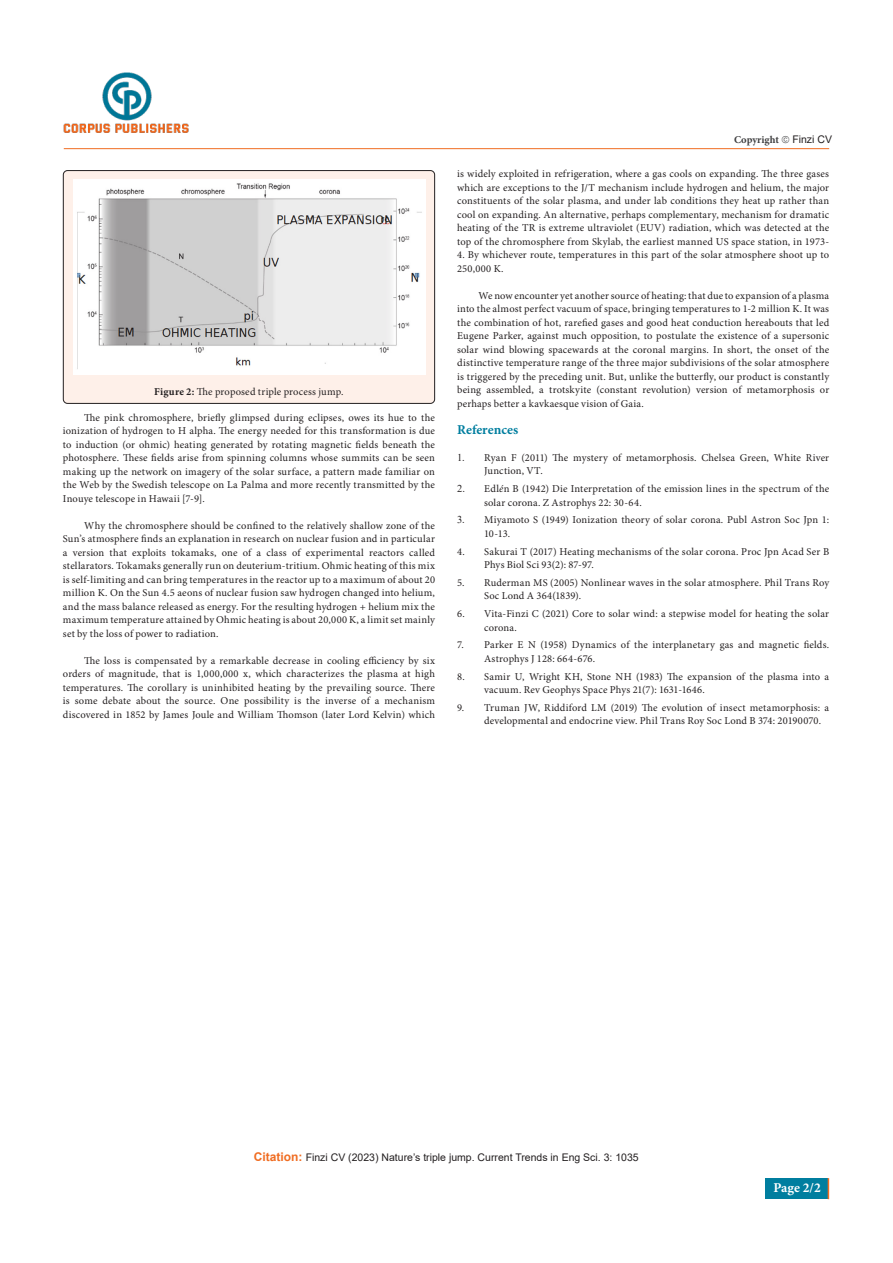
<style>
.page{position:relative;width:893px;height:1263px;background:#fff}
.page>*{position:absolute;margin:0;border:0;box-sizing:border-box;transform-origin:0 0}
.t1{font:700 13.5px "Minion Pro";letter-spacing:.005em;color:#007e9f}
.t2{font:700 13.5px "Minion Pro";color:#fff}
.t3{font:10.5px/13.5px "Minion Pro";letter-spacing:.015em;color:#231f20}
.t4{font:10.5px "Arial";color:#231f20}
.t5{font:700 10.5px "Minion Pro";color:#3e3e3f}
.s1{font-weight:700}
.s2{font-family:"Times New Roman"}
.s3{font-style:italic}
.s4{font-weight:700;font-size:12px;color:#f06d22}
</style>
<div class="page">
<hr style="left:64px;top:148px;width:765px;height:1px;background:#f06d22">
<div style="left:765px;top:1178px;width:63px;height:21px;background:#007e9f"></div>
<svg style="left:828px;top:1178px;width:1px;height:21px"></svg>
<img style="left:64px;top:73px;width:125px;height:60px">
<div style="left:63px;top:171px;width:372px;height:232px;background:#fef0e9;border-radius:4px"></div>
<div style="left:63px;top:170px;width:372px;height:234px;border:1px solid #231f20;border-radius:4px"></div>
<img style="left:74px;top:179px;width:352px;height:195px">
<p class="t3" style="left:154px;top:385px;width:191px"><span class="s1">Figure 2:</span> The proposed triple process jump.</p>
<p class="t3" style="left:63px;top:411px;width:374px;text-align:justify;text-indent:21px">The pink chromosphere, briefly glimpsed during eclipses, owes its hue to the ionization of hydrogen to H alpha. The energy needed for this transformation is due to induction (or ohmic) heating generated by rotating magnetic fields beneath the photosphere. These fields arise from spinning columns whose summits can be seen making up the network on imagery of the solar surface, a pattern made familiar on the Web by the Swedish telescope on La Palma and more recently transmitted by the Inouye telescope in Hawaii [7-9].</p>
<p class="t3" style="left:63px;top:519px;width:374px;text-align:justify;text-indent:21px">Why the chromosphere should be confined to the relatively shallow zone of the Sun’s atmosphere finds an explanation in research on nuclear fusion and in particular a version that exploits tokamaks, one of a class of experimental reactors called stellarators. Tokamaks generally run on deuterium-tritium. Ohmic heating of this mix is self-limiting and can bring temperatures in the reactor up to a maximum of about 20 million K. On the Sun 4.5 aeons of nuclear fusion saw hydrogen changed into helium, and the mass balance released as energy. For the resulting hydrogen + helium mix the maximum temperature attained by Ohmic heating is about 20,000 K, a limit set mainly set by the loss of power to radiation.</p>
<p class="t3" style="left:63px;top:654px;width:374px;text-align:justify;text-indent:21px">The loss is compensated by a remarkable decrease in cooling efficiency by six orders of magnitude, that is 1,000,000 x, which characterizes the plasma at high temperatures. The corollary is uninhibited heating by the prevailing source. There is some debate about the source. One possibility is the inverse of a mechanism discovered in 1852 by James Joule and William Thomson (later Lord Kelvin) which</p>
<p class="t5" style="left:734px;top:132px;width:47px">Copyright</p>
<p class="t4" style="left:792px;top:132px;width:41px">Finzi CV</p>
<p class="t3" style="left:457px;top:168px;width:374px;text-align:justify">is widely exploited in refrigeration, where a gas cools on expanding. The three gases which are exceptions to the J/T mechanism include hydrogen and helium, the major constituents of the solar plasma, and under lab conditions they heat up rather than cool on expanding. An alternative, perhaps complementary, mechanism for dramatic heating of the TR is extreme ultraviolet (EUV) radiation, which was detected at the top of the chromosphere from Skylab, the earliest manned US space station, in 1973-</p>
<p class="t3" style="left:457px;top:249px;width:373px">4. By whichever route, temperatures in this part of the solar atmosphere shoot up to<br>250,000 K.</p>
<p class="t3" style="left:457px;top:289px;width:374px;text-align:justify;text-indent:21px">We now encounter yet another source of heating: that due to expansion of a plasma into the almost perfect vacuum of space, bringing temperatures to 1-2 million K. It was the combination of hot, rarefied gases and good heat conduction hereabouts that led Eugene Parker, against much opposition, to postulate the existence of a supersonic solar wind blowing spacewards at the coronal margins. In short, the onset of the distinctive temperature range of the three major subdivisions of the solar atmosphere is triggered by the preceding unit. But, unlike the butterfly, our product is constantly being assembled, a trotskyite (constant revolution) version of metamorphosis or perhaps better a kavkaesque vision of Gaia.</p>
<p class="t1" style="left:457px;top:420px;width:63px">References</p>
<p class="t3" style="left:484px;top:451px;width:347px;text-indent:-27px"><span class="s2">1.</span> Ryan F (2011) The mystery of metamorphosis. Chelsea Green, White River<br>Junction, VT.</p>
<p class="t3" style="left:484px;top:482px;width:347px;text-indent:-27px"><span class="s2">2.</span> Edl<span class="s3">é</span>n B (1942) Die Interpretation of the emission lines in the spectrum of the solar corona. Z Astrophys 22: 30-64.</p>
<p class="t3" style="left:484px;top:514px;width:347px;text-indent:-27px"><span class="s2">3.</span> Miyamoto S (1949) Ionization theory of solar corona. Publ Astron Soc Jpn 1:<br>10-13.</p>
<p class="t3" style="left:484px;top:545px;width:347px;text-indent:-27px">4. Sakurai T (2017) Heating mechanisms of the solar corona. Proc Jpn Acad Ser B<br>Phys Biol Sci 93(2): 87-97.</p>
<p class="t3" style="left:484px;top:576px;width:347px;text-indent:-27px">5. Ruderman MS (2005) Nonlinear waves in the solar atmosphere. Phil Trans Roy<br>Soc Lond A 364(1839).</p>
<p class="t3" style="left:484px;top:607px;width:347px;text-indent:-27px">6. Vita-Finzi C (2021) Core to solar wind: a stepwise model for heating the solar corona.</p>
<p class="t3" style="left:484px;top:639px;width:347px;text-indent:-27px">7. Parker E N (1958) Dynamics of the interplanetary gas and magnetic fields.<br>Astrophys J 128: 664-676.</p>
<p class="t3" style="left:484px;top:670px;width:346px;text-indent:-27px">8. Samir U, Wright KH, Stone NH (1983) The expansion of the plasma into a vacuum. Rev Geophys Space Phys 21(7): 1631-1646.</p>
<p class="t3" style="left:484px;top:701px;width:347px;text-indent:-27px">9. Truman JW, Riddiford LM (2019) The evolution of insect metamorphosis: a developmental and endocrine view. Phil Trans Roy Soc Lond B 374: 20190070.</p>
<p class="t4" style="left:254px;top:1150px;width:387px"><span class="s4">Citation:</span> Finzi CV (2023) Nature’s triple jump. Current Trends in Eng Sci. 3: 1035</p>
<p class="t2" style="left:773px;top:1178px;width:49px">Page 2/2</p>
</div>
